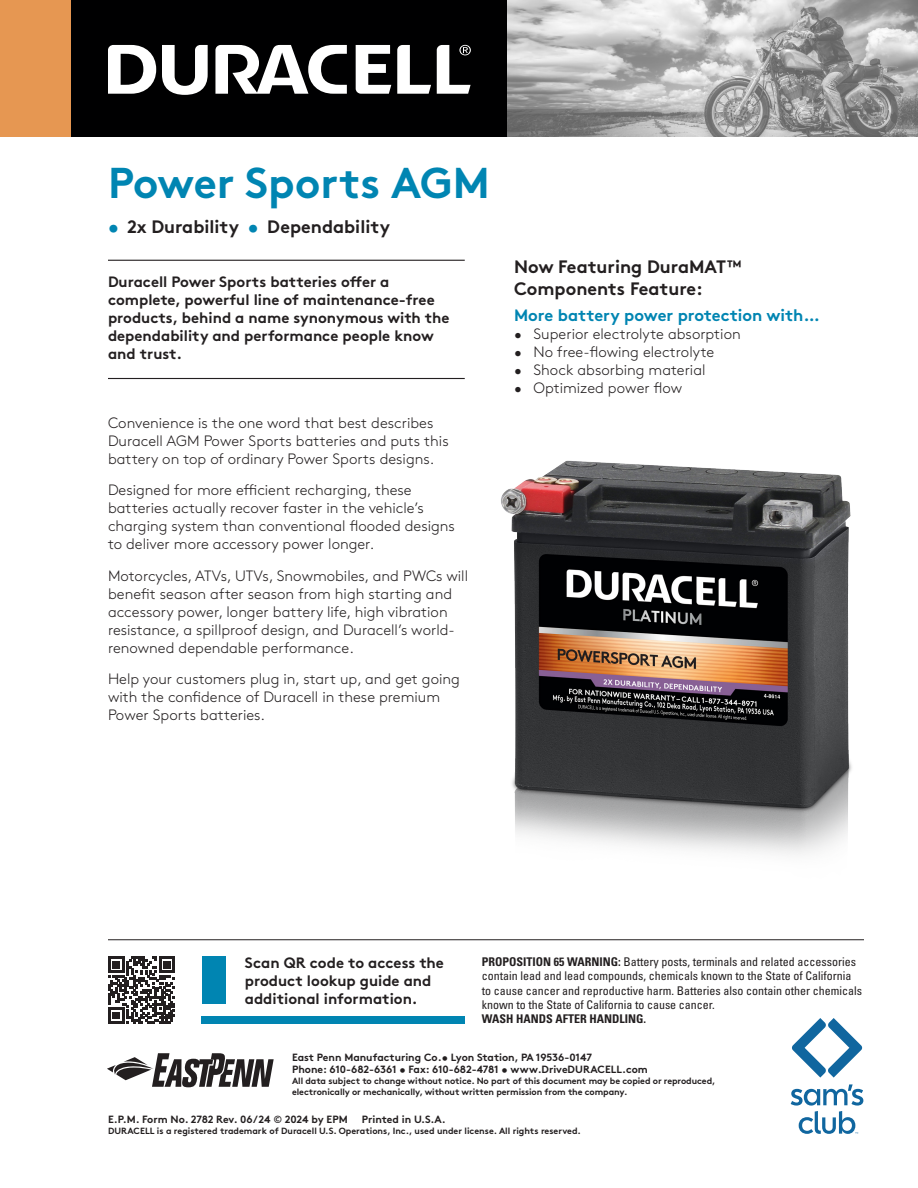
<style>
.page{position:relative;width:918px;height:1188px;background:#fff}
.page>*{position:absolute;margin:0;border:0;box-sizing:border-box;transform-origin:0 0}
.Heading{font:700 43.05px "Brown Std";color:#0085b2}
.Sub_Heading{font:700 18px/21.6px "Brown Std";color:#231f20}
.Subhead{font:700 16.5px "Brown Std";color:#0085b2}
.Body_Copy{font:300 15px/18px "Brown Std";color:#231f20}
.intro_Paragraph{font:700 15px/18px "Brown Std";color:#231f20}
.Footnotes{font:condensed 12px/14.4px "Univers LT Pro";color:#231f20}
.t1{font:700 10.5px "Brown Std";color:#231f20}
.t2{font:700 9px/10.8px "Brown Std";letter-spacing:-.01em;color:#231f20}
.s1{color:#0085b2}
.s2{font-weight:700}
</style>
<div class="page">
<img style="left:501px;top:460px;width:351px;height:395px">
<div style="left:0;top:0;width:85px;height:137px;background:#e69752"></div>
<img style="left:507px;top:0;width:411px;height:137px">
<div style="left:72px;top:0;width:435px;height:137px;background:#000001"></div>
<svg style="left:108px;top:45px;width:363px;height:50px"></svg>
<hr style="left:108px;top:939px;width:756px;height:1px;background:#231f20">
<div style="left:202px;top:1017px;width:263px;height:7px;background:#0085b2"></div>
<svg style="left:107px;top:1053px;width:167px;height:34px"></svg>
<svg style="left:791px;top:1084px;width:72px;height:50px"></svg>
<svg style="left:792px;top:1018px;width:70px;height:60px"></svg>
<div style="left:202px;top:957px;width:23px;height:47px;background:#0085b2"></div>
<svg style="left:108px;top:957px;width:67px;height:67px"></svg>
<hr style="left:108px;top:260px;width:357px;height:1px;background:#231f20">
<hr style="left:108px;top:378px;width:357px;height:1px;background:#231f20">
<p class="Heading" style="left:108px;top:157px;width:383px">Power Sports AGM</p>
<p class="Sub_Heading" style="left:108px;top:216px;width:284px"><span class="s1">•</span> 2x Durability <span class="s1">•</span> Dependability</p>
<p class="intro_Paragraph" style="left:108px;top:272px;width:343px">Duracell Power Sports batteries offer a complete, powerful line of maintenance-free products, behind a name synonymous with the dependability and performance people know and trust.</p>
<p class="Body_Copy" style="left:108px;top:414px;width:342px">Convenience is the one word that best describes<br>Duracell AGM Power Sports batteries and puts this battery on top of ordinary Power Sports designs.</p>
<p class="Body_Copy" style="left:108px;top:481px;width:348px">Designed for more efficient recharging, these batteries actually recover faster in the vehicle’s charging system than conventional flooded designs to deliver more accessory power longer.</p>
<p class="Body_Copy" style="left:108px;top:567px;width:362px">Motorcycles, ATVs, UTVs, Snowmobiles, and PWCs will benefit season after season from high starting and accessory power, longer battery life, high vibration resistance, a spillproof design, and Duracell’s world&shy;renowned dependable performance.</p>
<p class="Body_Copy" style="left:108px;top:670px;width:353px">Help your customers plug in, start up, and get going with the confidence of Duracell in these premium<br>Power Sports batteries.</p>
<p class="Sub_Heading" style="left:514px;top:256px;width:229px">Now Featuring DuraMAT™<br>Components Feature:</p>
<p class="Subhead" style="left:514px;top:305px;width:307px">More battery power protection with…</p>
<p class="Body_Copy" style="left:514px;top:325px;width:228px">• Superior electrolyte absorption</p>
<p class="Body_Copy" style="left:514px;top:343px;width:202px">• No free-flowing electrolyte</p>
<p class="Body_Copy" style="left:514px;top:361px;width:193px">• Shock absorbing material</p>
<p class="Body_Copy" style="left:514px;top:379px;width:170px">• Optimized power flow</p>
<p class="Footnotes" style="left:482px;top:954px;width:382px"><span class="s2">PROPOSITION 65 WARNING:</span> Battery posts, terminals and related accessories contain lead and lead compounds, chemicals known to the State of California to cause cancer and reproductive harm. Batteries also contain other chemicals known to the State of California to cause cancer.<br><span class="s2">WASH HANDS AFTER HANDLING.</span></p>
<p class="t1" style="left:292px;top:1051px;width:301px">East Penn Manufacturing Co.• Lyon Station, PA 19536-0147</p>
<p class="t1" style="left:292px;top:1063px;width:357px">Phone: 610-682-6361 • Fax: 610-682-4781 • www.DriveDURACELL.com</p>
<p class="t2" style="left:292px;top:1076px;width:425px">All data subject to change without notice. No part of this document may be copied or reproduced, electronically or mechanically, without written permission from the company.</p>
<p class="t1" style="left:108px;top:1113px;width:241px">E.P.M. Form No. 2782 Rev. 06/24 © 2024 by EPM</p>
<p class="t1" style="left:362px;top:1113px;width:85px">Printed in U.S.A.</p>
<p class="t2" style="left:108px;top:1125px;width:475px">DURACELL is a registered trademark of Duracell U.S. Operations, Inc., used under license. All rights reserved.</p>
<p class="intro_Paragraph" style="left:245px;top:954px;width:201px">Scan QR code to access the product lookup guide and additional information.</p>
</div>
